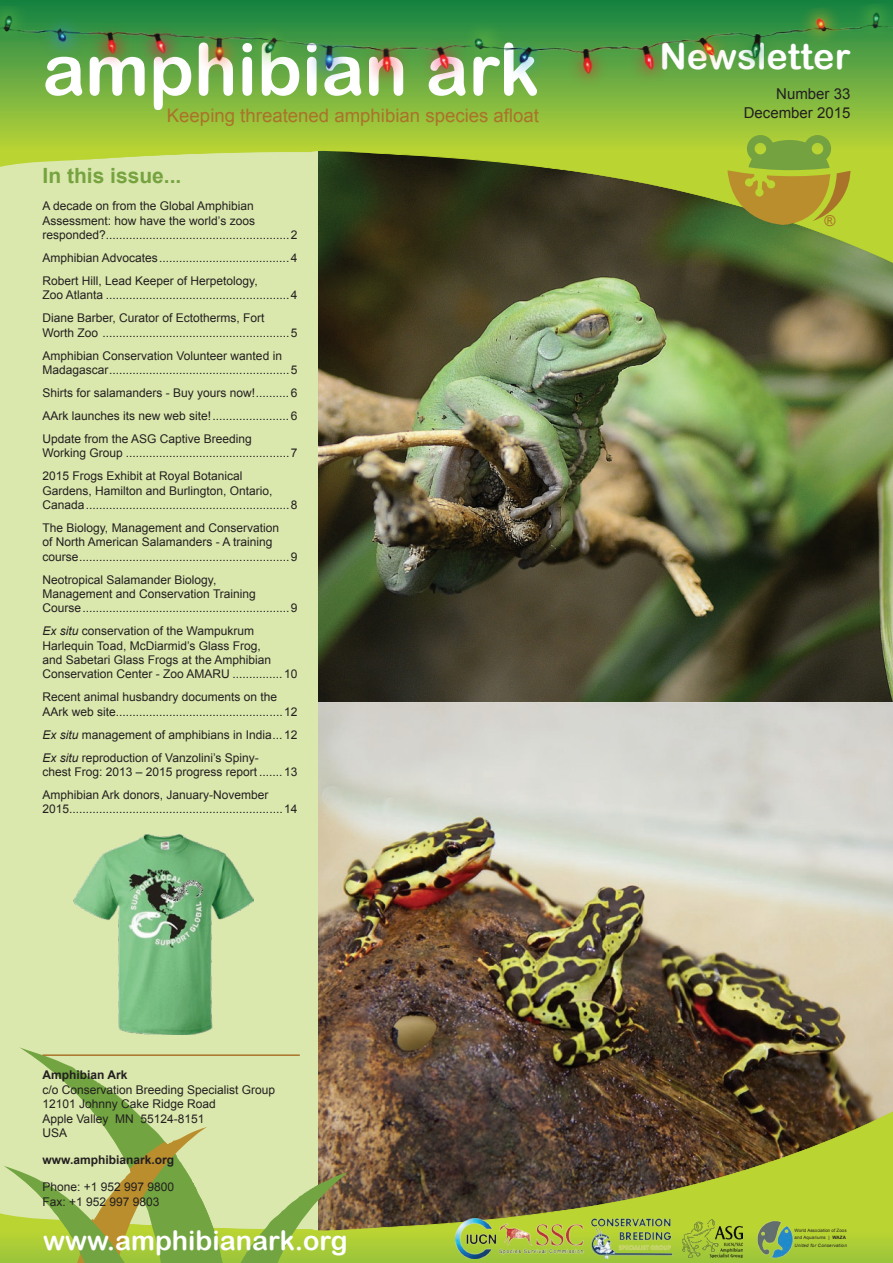
<style>
.page{position:relative;width:893px;height:1263px;background:#fff}
.page>*{position:absolute;margin:0;border:0;box-sizing:border-box;transform-origin:0 0}
.t1{font:72px "Arial Rounded MT Bold";color:#fff}
.t2{font:36px "Arial Rounded MT Bold";color:#fff}
.t3{font:27px "Arial Rounded MT Bold";color:#fff}
.t4{font:700 21px "Arial";color:#76a340}
.t5{font:18.6px "Arial";color:#aa7329}
.t6{font:15px/18px "Arial";color:#231f20;text-align:right}
.t7{font:15px "Arial";color:#aa7329}
.t8{font:12px/14.4px "Arial";color:#231f20}
.t9{font:700 12px "Arial";color:#231f20}
.t10{font:4.5px/7.5px "Arial";color:#231f20}
.s1{font-style:italic}
.s2{font-weight:700}
</style>
<div class="page">
<img style="left:318px;top:263px;width:575px;height:440px">
<img style="left:318px;top:703px;width:575px;height:408px">
<div style="left:1px;top:0;width:317px;height:1244px;background:#dae8ad"></div>
<svg style="left:0;top:0;width:893px;height:263px"></svg>
<svg style="left:0;top:1111px;width:893px;height:152px;background:#868841"></svg>
<svg style="left:1px;top:1047px;width:221px;height:216px"></svg>
<hr style="left:43px;top:1054px;width:257px;height:2px;background:#aa7329">
<svg style="left:727px;top:162px;width:123px;height:63px;background:#aaa12f"></svg>
<img style="left:455px;top:1219px;width:218px;height:39px">
<img style="left:752px;top:1219px;width:42px;height:39px">
<img style="left:682px;top:1219px;width:60px;height:39px">
<img style="left:0;top:5px;width:466px;height:146px">
<img style="left:466px;top:2px;width:427px;height:160px">
<img style="left:73px;top:834px;width:180px;height:201px">
<h1 class="t1" style="left:43px;top:27px;width:499px">amphibian ark</h1>
<h3 class="t5" style="left:167px;top:103px;width:374px">Keeping threatened amphibian species afloat</h3>
<h3 class="t4" style="left:43px;top:162px;width:140px">In this issue...</h3>
<p class="t8" style="left:43px;top:199px;width:257px">A decade on from the Global Amphibian<br>Assessment: how have the world’s zoos responded?.......................................................2</p>
<p class="t8" style="left:43px;top:247px;width:257px;line-height:23px">Amphibian Advocates.......................................4<br>Robert Hill, Lead Keeper of Herpetology,</p>
<p class="t8" style="left:43px;top:284px;width:257px;line-height:23px">Zoo Atlanta .......................................................4<br>Diane Barber, Curator of Ectotherms, Fort</p>
<p class="t8" style="left:43px;top:321px;width:257px;line-height:23px">Worth Zoo ........................................................5<br>Amphibian Conservation Volunteer wanted in</p>
<p class="t8" style="left:43px;top:358px;width:257px;line-height:23px;text-align:justify">Madagascar......................................................5<br>Shirts for salamanders - Buy yours now!.......... 6<br>AArk launches its new web site!....................... 6<br>Update from the ASG Captive Breeding</p>
<p class="t8" style="left:43px;top:442px;width:257px;line-height:23px">Working Group .................................................7<br>2015 Frogs Exhibit at Royal Botanical</p>
<p class="t8" style="left:43px;top:483px;width:257px">Gardens, Hamilton and Burlington, Ontario,<br>Canada.............................................................8</p>
<p class="t8" style="left:43px;top:520px;width:257px">The Biology, Management and Conservation<br>of North American Salamanders - A training course...............................................................9</p>
<p class="t8" style="left:43px;top:572px;width:257px">Neotropical Salamander Biology,<br>Management and Conservation Training<br>Course..............................................................9</p>
<p class="t8" style="left:43px;top:624px;width:257px"><span class="s1">Ex situ</span> conservation of the Wampukrum Harlequin Toad, McDiarmid’s Glass Frog,<br>and Sabetari Glass Frogs at the Amphibian Conservation Center - Zoo AMARU ............... 10</p>
<p class="t8" style="left:43px;top:690px;width:257px">Recent animal husbandry documents on the<br>AArk web site..................................................12</p>
<p class="t8" style="left:42px;top:723px;width:257px;line-height:23px"><span class="s1">Ex situ</span> management of amphibians in India... 12<br><span class="s1">Ex situ</span> reproduction of Vanzolini’s Spiny-</p>
<p class="t8" style="left:42px;top:760px;width:257px;line-height:23px">chest Frog: 2013 – 2015 progress report ....... 13<br>Amphibian Ark donors, January-November</p>
<p class="t8" style="left:42px;top:802px;width:257px">2015................................................................14</p>
<p class="t9" style="left:43px;top:1067px;width:86px">Amphibian Ark</p>
<p class="t8" style="left:43px;top:1082px;width:234px">c/o Conservation Breeding Specialist Group<br>12101 Johnny Cake Ridge Road<br>Apple Valley MN 55124-8151<br>USA</p>
<p class="t9" style="left:43px;top:1152px;width:133px">www.amphibianark.org</p>
<p class="t8" style="left:43px;top:1180px;width:133px">Phone: +1 952 997 9800<br>Fax: +1 952 997 9803</p>
<h2 class="t2" style="left:660px;top:35px;width:192px">Newsletter</h2>
<p class="t6" style="left:744px;top:85px;width:108px">Number 33<br>December 2015</p>
<p class="t7" style="left:824px;top:211px;width:13px">®</p>
<h3 class="t3" style="left:43px;top:1224px;width:306px">www.amphibianark.org</h3>
<p class="t10" style="left:795px;top:1226px;width:54px">World Association of Zoos and Aquariums | <span class="s2">WAZA<br></span><span class="s1">United for Conservation</span></p>
</div>
